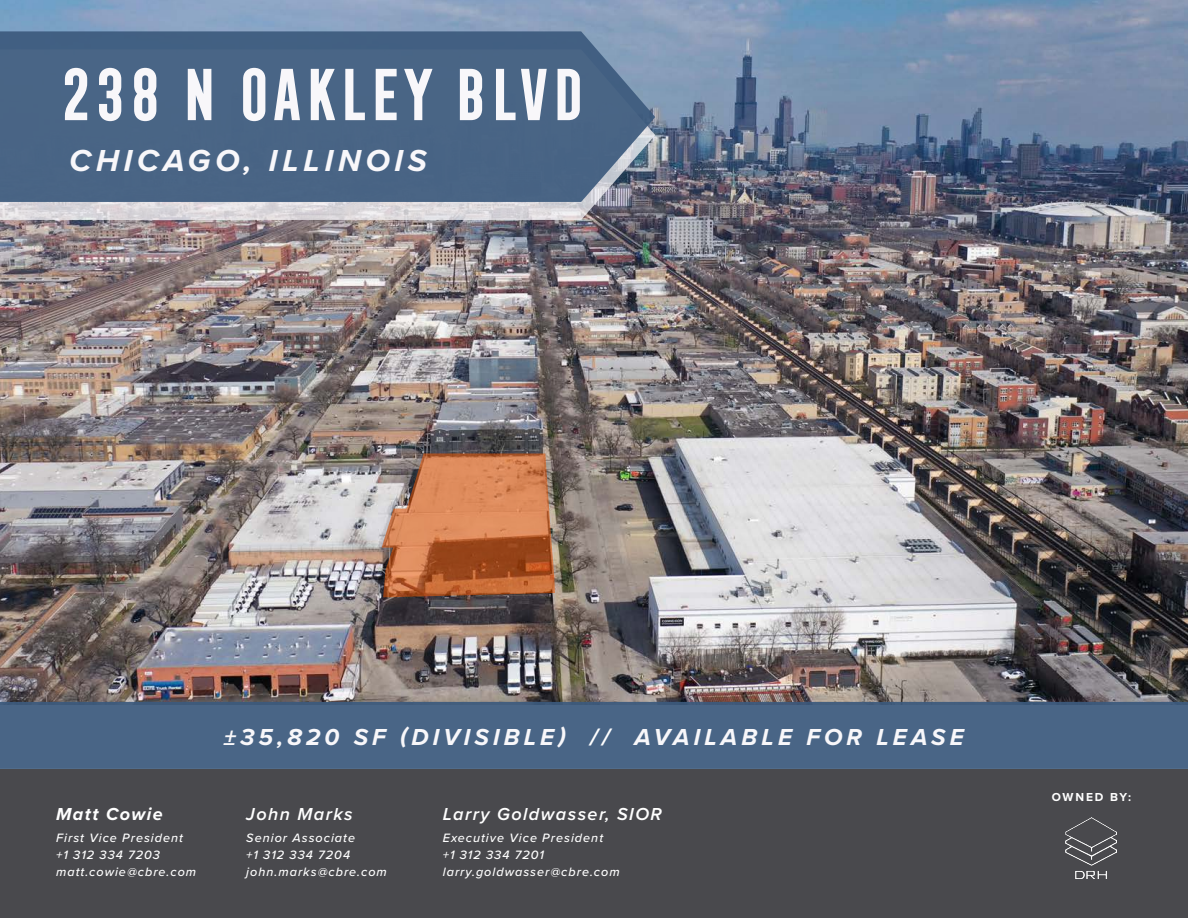
<style>
.page{position:relative;width:1188px;height:918px;background:#fff}
.page>*{position:absolute;margin:0;border:0;box-sizing:border-box;transform-origin:0 0}
.t1{font:700 67.5px "Frontage Condensed";letter-spacing:-.04em;color:#f8f7fa}
.t2{font:italic 700 31.5px "Proxima Nova";letter-spacing:.15em;color:#f8f7fa}
.t3{font:italic 700 24px "Proxima Nova";letter-spacing:.17em;color:#f8f7fa}
.t4{font:italic 600 18px "Proxima Nova";letter-spacing:.08em;color:#fff}
.t5{font:italic 700 18px "Proxima Nova";letter-spacing:.08em;color:#fff}
.t6{font:italic 500 12.6px "Proxima Nova";letter-spacing:.08em;color:#fff}
.t7{font:700 12px "Proxima Nova";letter-spacing:.15em;color:#fff}
.s1{color:#fff}
</style>
<div class="page">
<img style="left:0;top:0;width:1188px;height:702px">
<svg style="left:0;top:202px;width:655px;height:18px;background:#d1cdd2"></svg>
<div style="left:0;top:31px;width:655px;height:171px;background:#496585"></div>
<div style="left:0;top:702px;width:1188px;height:67px;background:#496586"></div>
<div style="left:0;top:770px;width:1188px;height:148px;background:#49494d"></div>
<svg style="left:380px;top:452px;width:176px;height:147px;background:#bd764f"></svg>
<img style="left:1066px;top:818px;width:51px;height:61px">
<p class="t1" style="left:56px;top:57px;width:531px">238 N OAKLEY BLVD</p>
<p class="t2" style="left:70px;top:137px;width:359px">CHICAGO, ILLINOIS</p>
<p class="t5" style="left:56px;top:800px;width:108px">Matt Cowie</p>
<p class="t6" style="left:56px;top:828px;width:128px">First Vice President</p>
<p class="t6" style="left:56px;top:845px;width:105px">+1 312 334 7203</p>
<p class="t6" style="left:56px;top:863px;width:142px">matt.cowie@cbre.com</p>
<p class="t3" style="left:224px;top:720px;width:741px">±35,820 SF (DIVISIBLE) <span class="s1">//</span> AVAILABLE FOR LEASE</p>
<p class="t4" style="left:246px;top:800px;width:108px">John Marks</p>
<p class="t6" style="left:246px;top:828px;width:110px">Senior Associate</p>
<p class="t6" style="left:246px;top:845px;width:105px">+1 312 334 7204</p>
<p class="t6" style="left:246px;top:863px;width:142px">john.marks@cbre.com</p>
<p class="t4" style="left:443px;top:800px;width:221px">Larry Goldwasser, SIOR</p>
<p class="t6" style="left:443px;top:828px;width:162px">Executive Vice President</p>
<p class="t6" style="left:443px;top:845px;width:103px">+1 312 334 7201</p>
<p class="t6" style="left:443px;top:863px;width:178px">larry.goldwasser@cbre.com</p>
<p class="t7" style="left:1052px;top:788px;width:81px">OWNED BY:</p>
</div>
